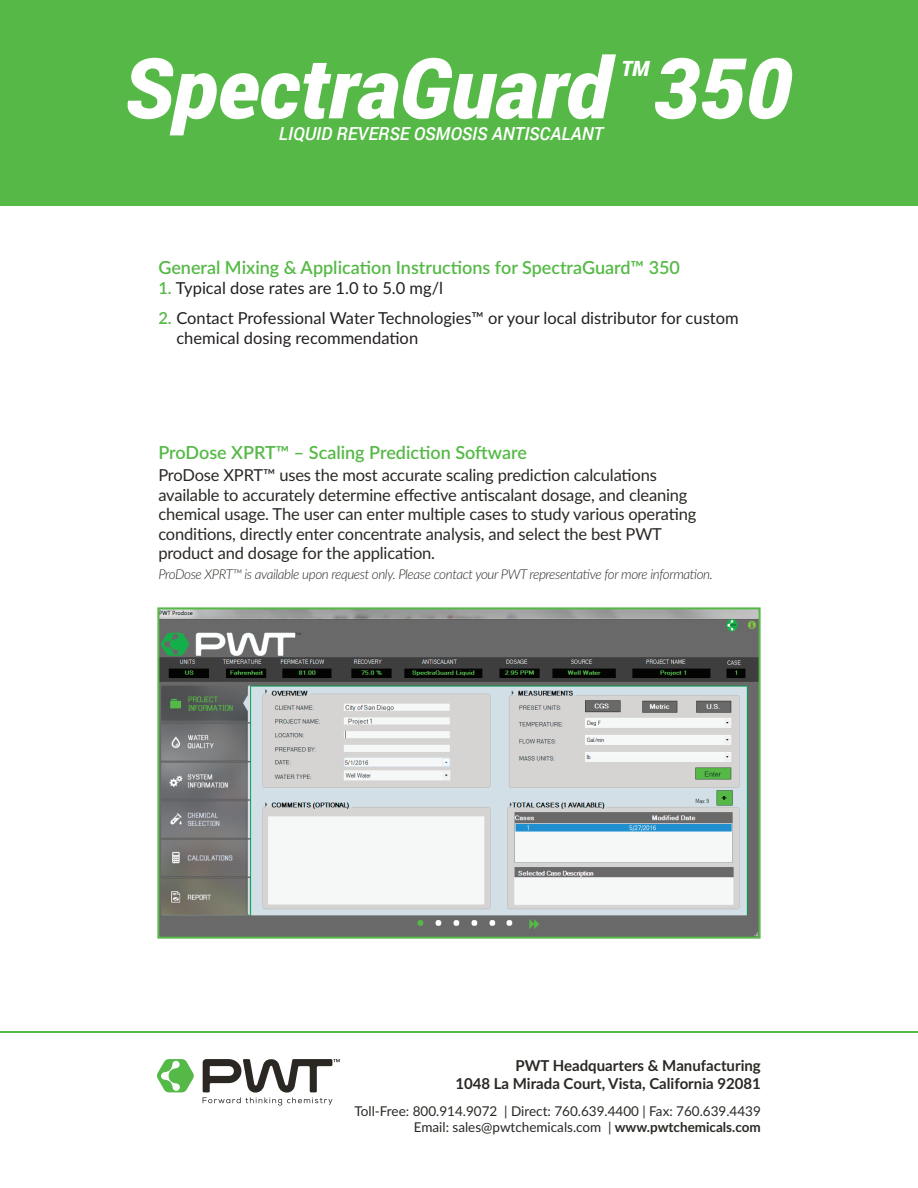
<style>
.page{position:relative;width:918px;height:1188px;background:#fff}
.page>*{position:absolute;margin:0;border:0;box-sizing:border-box;transform-origin:0 0}
.t1{font:italic 900 84px "Roboto";color:#fff}
.t2{font:italic 900 21px "Roboto";color:#fff}
.Color_Header{font:600 18px "Lato";color:#56b947}
.t3{font:italic 500 18px "Roboto";color:#fff}
.Color_Header-2{font:16.5px/19.5px "Lato";letter-spacing:-.01em;color:#2b2824}
.Mix_Instructions{font:16.5px/19.8px "Lato";color:#231f20}
.Color_Header-3{font:16.5px "Lato";color:#231f20}
.Color_Header-4{font:700 15px/18px "Lato";color:#2b2824;text-align:right}
.Color_Header-5{font:13.5px/16.2px "Lato";color:#2b2824;text-align:right}
.Color_Header-6{font:italic 300 13.5px "Lato";letter-spacing:-.03em;color:#2b2824}
.s1{font-weight:600;color:#56b947}
.s2{font-weight:700}
</style>
<div class="page">
<div style="left:0;top:0;width:918px;height:205px;background:#56b947"></div>
<svg style="left:157px;top:1059px;width:37px;height:33px"></svg>
<svg style="left:203px;top:1059px;width:137px;height:47px"></svg>
<hr style="left:0;top:1031px;width:918px;height:2px;background:#56b947">
<img style="left:160px;top:610px;width:598px;height:326px">
<div style="left:157px;top:607px;width:604px;height:332px;border:2px solid #56b947"></div>
<p class="t1" style="left:124px;top:29px;width:669px">SpectraGuard 350</p>
<p class="t2" style="left:621px;top:54px;width:30px">TM</p>
<p class="t3" style="left:279px;top:121px;width:326px">LIQUID REVERSE OSMOSIS ANTISCALANT</p>
<p class="Color_Header" style="left:158px;top:254px;width:523px">General Mixing &amp; Application Instructions for SpectraGuard™ 350</p>
<p class="Color_Header-3" style="left:158px;top:276px;width:286px"><span class="s1">1.</span> Typical dose rates are 1.0 to 5.0 mg/l</p>
<p class="Mix_Instructions" style="left:176px;top:308px;width:564px;text-indent:-18px"><span class="s1">2.</span> Contact Professional Water Technologies™ or your local distributor for custom chemical dosing recommendation</p>
<p class="Color_Header" style="left:158px;top:439px;width:370px">ProDose XPRT™ – Scaling Prediction Software</p>
<p class="Color_Header-2" style="left:158px;top:465px;width:540px">ProDose XPRT™ uses the most accurate scaling prediction calculations available to accurately determine effective antiscalant dosage, and cleaning chemical usage. The user can enter multiple cases to study various operating conditions, directly enter concentrate analysis, and select the best PWT product and dosage for the application.</p>
<p class="Color_Header-6" style="left:158px;top:564px;width:556px">ProDose XPRT™ is available upon request only. Please contact your PWT representative for more information.</p>
<p class="Color_Header-4" style="left:455px;top:1056px;width:307px">PWT Headquarters &amp; Manufacturing<br>1048 La Mirada Court, Vista, California 92081</p>
<p class="Color_Header-5" style="left:355px;top:1102px;width:408px">Toll-Free: 800.914.9072 | Direct: 760.639.4400 | Fax: 760.639.4439<br>Email: sales@pwtchemicals.com | <span class="s2">www.pwtchemicals.com</span></p>
</div>
